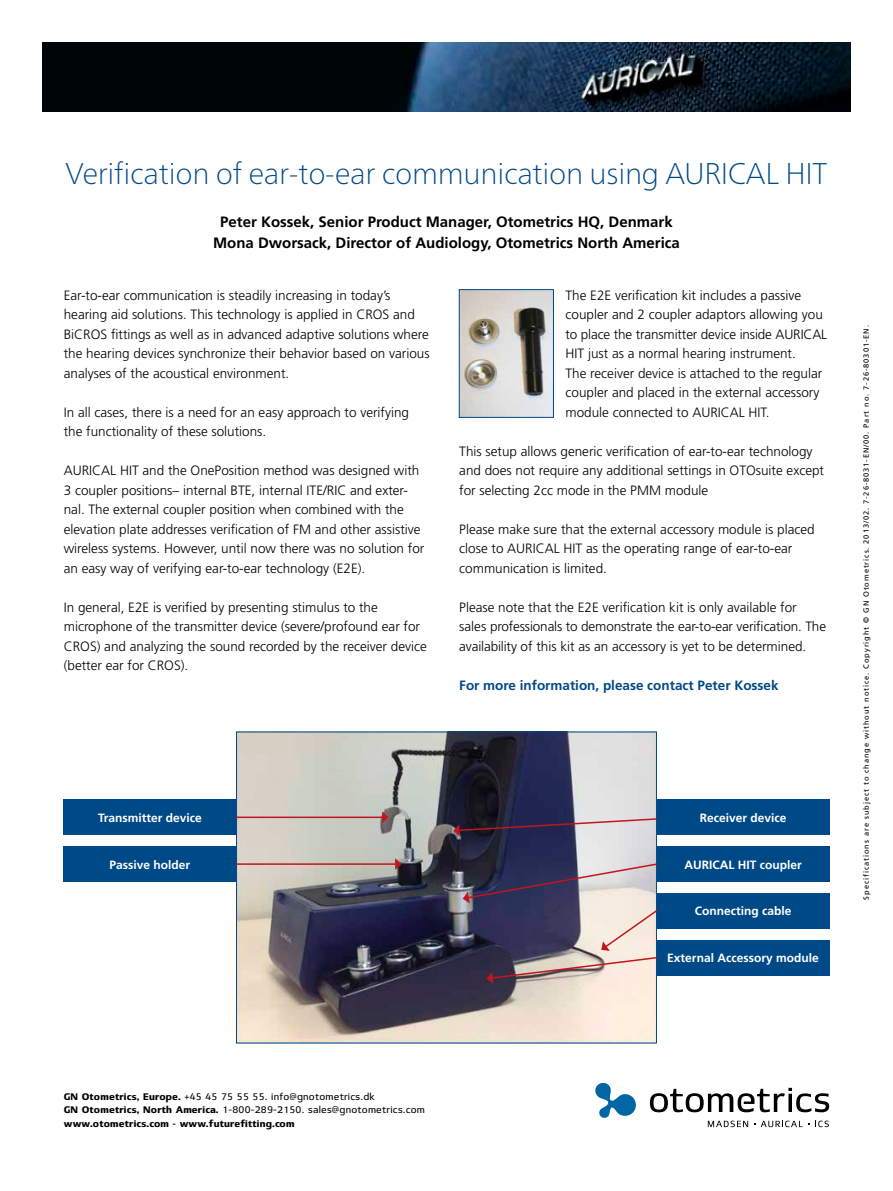
<style>
.page{position:relative;width:893px;height:1191px;background:#fff}
.page>*{position:absolute;margin:0;border:0;box-sizing:border-box;transform-origin:0 0}
.t1{font:100 30px "Frutiger Neue LT Pro";letter-spacing:-.01em;color:#004987}
.t2{font:700 15px/21px "Frutiger";color:#000;text-align:center}
.t3{font:300 13.5px/19.5px "Frutiger";color:#000}
.t4{font:700 13.5px "Frutiger";color:#004987}
.t5{font:700 12px "Frutiger";color:#fff}
.t6{font:700 9.3px/13.5px "Olic";letter-spacing:.02em;color:#000}
.t7{font:7.5px "Frutiger";letter-spacing:.12em;color:#000}
.s1{font-weight:400}
</style>
<div class="page">
<svg style="left:650px;top:1087px;width:179px;height:25px"></svg>
<svg style="left:595px;top:1082px;width:41px;height:35px"></svg>
<svg style="left:708px;top:1120px;width:40px;height:7px"></svg>
<svg style="left:761px;top:1120px;width:41px;height:7px"></svg>
<svg style="left:815px;top:1120px;width:14px;height:7px"></svg>
<img style="left:461px;top:291px;width:91px;height:125px">
<div style="left:459px;top:289px;width:95px;height:129px;border:1px solid #004987"></div>
<img style="left:238px;top:733px;width:417px;height:308px">
<div style="left:236px;top:731px;width:421px;height:312px;border:1px solid #004987"></div>
<div style="left:64px;top:799px;width:172px;height:36px;background:#004987"></div>
<div style="left:657px;top:799px;width:172px;height:36px;background:#004987"></div>
<div style="left:657px;top:893px;width:172px;height:35px;background:#004987"></div>
<div style="left:64px;top:846px;width:172px;height:35px;background:#004987"></div>
<div style="left:657px;top:846px;width:172px;height:35px;background:#004987"></div>
<div style="left:657px;top:940px;width:172px;height:35px;background:#004987"></div>
<hr style="left:236px;top:816px;width:147px;height:2px;background:#c3151c">
<svg style="left:382px;top:811px;width:6px;height:12px"></svg>
<hr style="left:236px;top:863px;width:160px;height:2px;background:#c3151c">
<svg style="left:395px;top:858px;width:6px;height:12px"></svg>
<svg style="left:453px;top:817px;width:204px;height:19px;background:#736779"></svg>
<svg style="left:463px;top:862px;width:196px;height:121px;background:#867e8c"></svg>
<img style="left:43px;top:43px;width:807px;height:68px">
<h1 class="t1" style="left:66px;top:156px;width:763px">Verification of ear-to-ear communication using AURICAL HIT</h1>
<p class="t2" style="left:213px;top:211px;width:468px">Peter Kossek, Senior Product Manager, Otometrics HQ, Denmark<br>Mona Dworsack, Director of Audiology, Otometrics North America</p>
<p class="t3" style="left:64px;top:285px;width:367px">Ear-to-ear communication is steadily increasing in today’s hearing aid solutions. This technology is applied in CROS and BiCROS fittings as well as in advanced adaptive solutions where the hearing devices synchronize their behavior based on various analyses of the acoustical environment.</p>
<p class="t3" style="left:64px;top:402px;width:347px">In all cases, there is a need for an easy approach to verifying the functionality of these solutions.</p>
<p class="t3" style="left:64px;top:461px;width:362px">AURICAL HIT and the OnePosition method was designed with 3 coupler positions– internal BTE, internal ITE/RIC and exter&shy;nal. The external coupler position when combined with the elevation plate addresses verification of FM and other assistive wireless systems. However, until now there was no solution for an easy way of verifying ear-to-ear technology (E2E).</p>
<p class="t3" style="left:64px;top:597px;width:365px">In general, E2E is verified by presenting stimulus to the microphone of the transmitter device (severe/profound ear for CROS) and analyzing the sound recorded by the receiver device (better ear for CROS).</p>
<p class="t3" style="left:566px;top:285px;width:263px">The E2E verification kit includes a passive coupler and 2 coupler adaptors allowing you to place the transmitter device inside AURICAL HIT just as a normal hearing instrument.<br>The receiver device is attached to the regular coupler and placed in the external accessory module connected to AURICAL HIT.</p>
<p class="t3" style="left:459px;top:441px;width:366px">This setup allows generic verification of ear-to-ear technology and does not require any additional settings in OTOsuite except for selecting 2cc mode in the PMM module</p>
<p class="t3" style="left:459px;top:519px;width:357px">Please make sure that the external accessory module is placed close to AURICAL HIT as the operating range of ear-to-ear communication is limited.</p>
<p class="t3" style="left:459px;top:597px;width:368px">Please note that the E2E verification kit is only available for sales professionals to demonstrate the ear-to-ear verification. The availability of this kit as an accessory is yet to be determined.</p>
<p class="t4" style="left:459px;top:677px;width:321px">For more information, please contact Peter Kossek</p>
<p class="t5" style="left:98px;top:810px;width:105px">Transmitter device</p>
<p class="t5" style="left:700px;top:810px;width:88px">Receiver device</p>
<p class="t5" style="left:110px;top:857px;width:82px">Passive holder</p>
<p class="t5" style="left:684px;top:857px;width:119px">AURICAL HIT coupler</p>
<p class="t5" style="left:695px;top:904px;width:98px">Connecting cable</p>
<p class="t5" style="left:667px;top:951px;width:153px">External Accessory module</p>
<p class="t7" style="left:862px;top:899px;width:576px;rotate:-90deg">Specifications are subject to change without notice. Copyright © GN Otometrics. 2013/02. 7-26-8031-EN/00. Part no. 7-26-80301-EN.</p>
<p class="t6" style="left:64px;top:1089px;width:363px">GN Otometrics, Europe. <span class="s1">+45 45 75 55 55. info@gnotometrics.dk<br></span>GN Otometrics, North America. <span class="s1">1-800-289-2150. sales@gnotometrics.com </span>www.otometrics.com - www.futurefitting.com</p>
</div>
